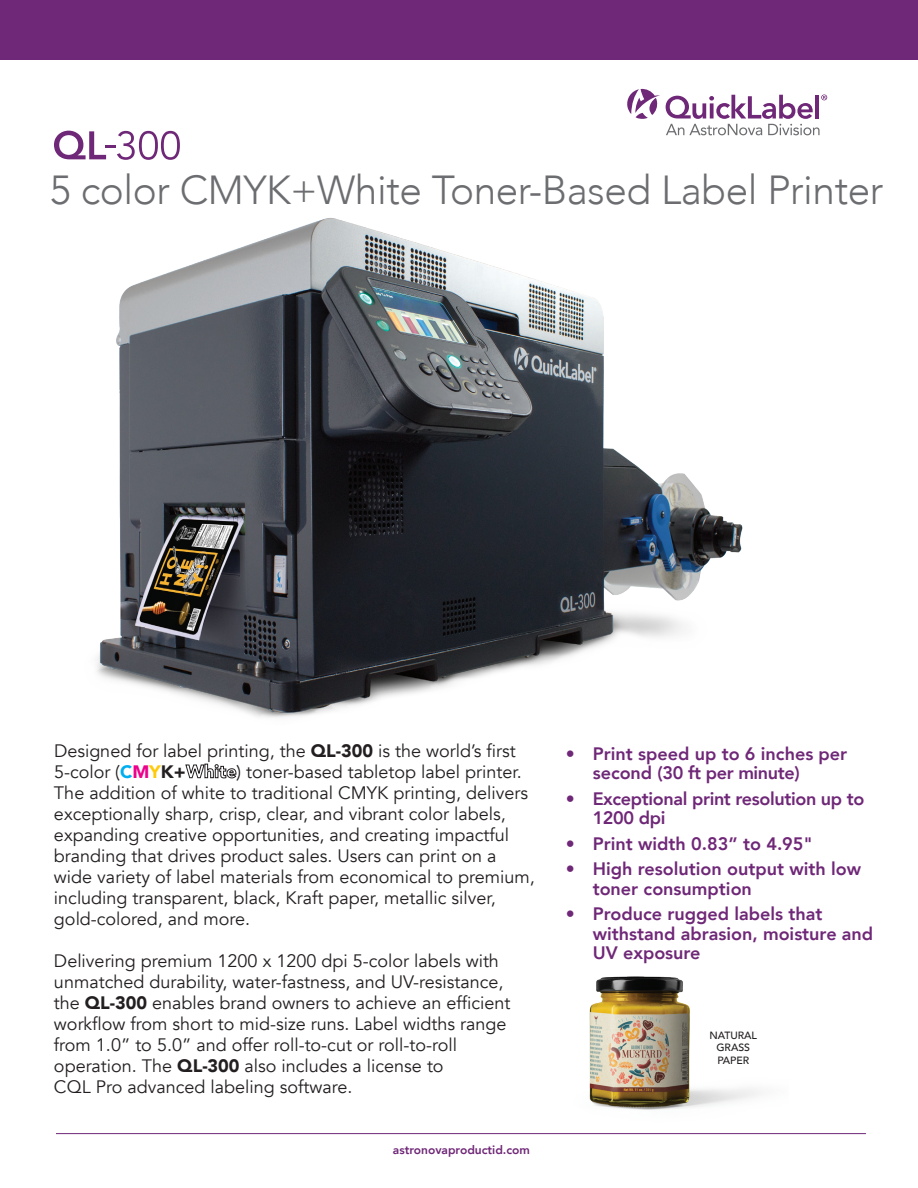
<style>
.page{position:relative;width:918px;height:1188px;background:#fff}
.page>*{position:absolute;margin:0;border:0;box-sizing:border-box;transform-origin:0 0}
.t1{font:300 40.5px "Avenir";letter-spacing:-.01em;color:#6c6d70}
.t2{font:18px/21px "Avenir";color:#231f20}
.t3{font:800 18px/19.5px "Avenir";color:#6f2777}
.t4{font:800 18px/19.5px "Avenir";letter-spacing:-.02em;color:#6f2777}
.t5{font:800 12px "Avenir";color:#6f2877}
.t6{font:500 10.5px/12.6px "Avenir";color:#231f20;text-align:center}
.s1{font-weight:900}
.s2{font-weight:900;color:#00aeef}
.s3{font-weight:900;color:#ed028c}
.s4{font-weight:900;color:#feca0a}
</style>
<div class="page">
<hr style="left:56px;top:1133px;width:810px;height:1px;background:#6f2877">
<div style="left:0;top:0;width:918px;height:59px;background:#6f2877"></div>
<svg style="left:627px;top:89px;width:33px;height:30px"></svg>
<svg style="left:666px;top:95px;width:161px;height:40px"></svg>
<img style="left:97px;top:218px;width:646px;height:500px">
<img style="left:563px;top:976px;width:226px;height:159px">
<svg style="left:54px;top:131px;width:126px;height:29px"></svg>
<h1 class="t1" style="left:50px;top:166px;width:835px">5 color CMYK+White Toner-Based Label Printer</h1>
<p class="t2" style="left:54px;top:740px;width:482px">Designed for label printing, the <span class="s1">QL-300</span> is the world’s first 5-color (<span class="s2">C</span><span class="s3">M</span><span class="s4">Y</span><span class="s1">K+White</span>) toner-based tabletop label printer.<br>The addition of white to traditional CMYK printing, delivers exceptionally sharp, crisp, clear, and vibrant color labels, expanding creative opportunities, and creating impactful branding that drives product sales. Users can print on a wide variety of label materials from economical to premium, including transparent, black, Kraft paper, metallic silver, gold-colored, and more.</p>
<p class="t2" style="left:54px;top:950px;width:458px">Delivering premium 1200 x 1200 dpi 5-color labels with unmatched durability, water-fastness, and UV-resistance, the <span class="s1">QL-300</span> enables brand owners to achieve an efficient workflow from short to mid-size runs. Label widths range from 1.0” to 5.0” and offer roll-to-cut or roll-to-roll operation. The <span class="s1">QL-300</span> also includes a license to<br>CQL Pro advanced labeling software.</p>
<p class="t5" style="left:393px;top:1140px;width:139px">astronovaproductid.com</p>
<p class="t3" style="left:593px;top:744px;width:256px;text-indent:-27px">• Print speed up to 6 inches per second (30 ft per minute)</p>
<p class="t4" style="left:593px;top:789px;width:273px;text-indent:-27px">• Exceptional print resolution up to<br>1200 dpi</p>
<p class="t3" style="left:566px;top:834px;width:249px">• Print width 0.83” to 4.95"</p>
<p class="t3" style="left:593px;top:859px;width:270px;text-indent:-27px">• High resolution output with low toner consumption</p>
<p class="t3" style="left:593px;top:904px;width:282px;text-indent:-27px">• Produce rugged labels that withstand abrasion, moisture and<br>UV exposure</p>
<p class="t6" style="left:710px;top:1028px;width:49px">NATURAL<br>GRASS<br>PAPER</p>
</div>
